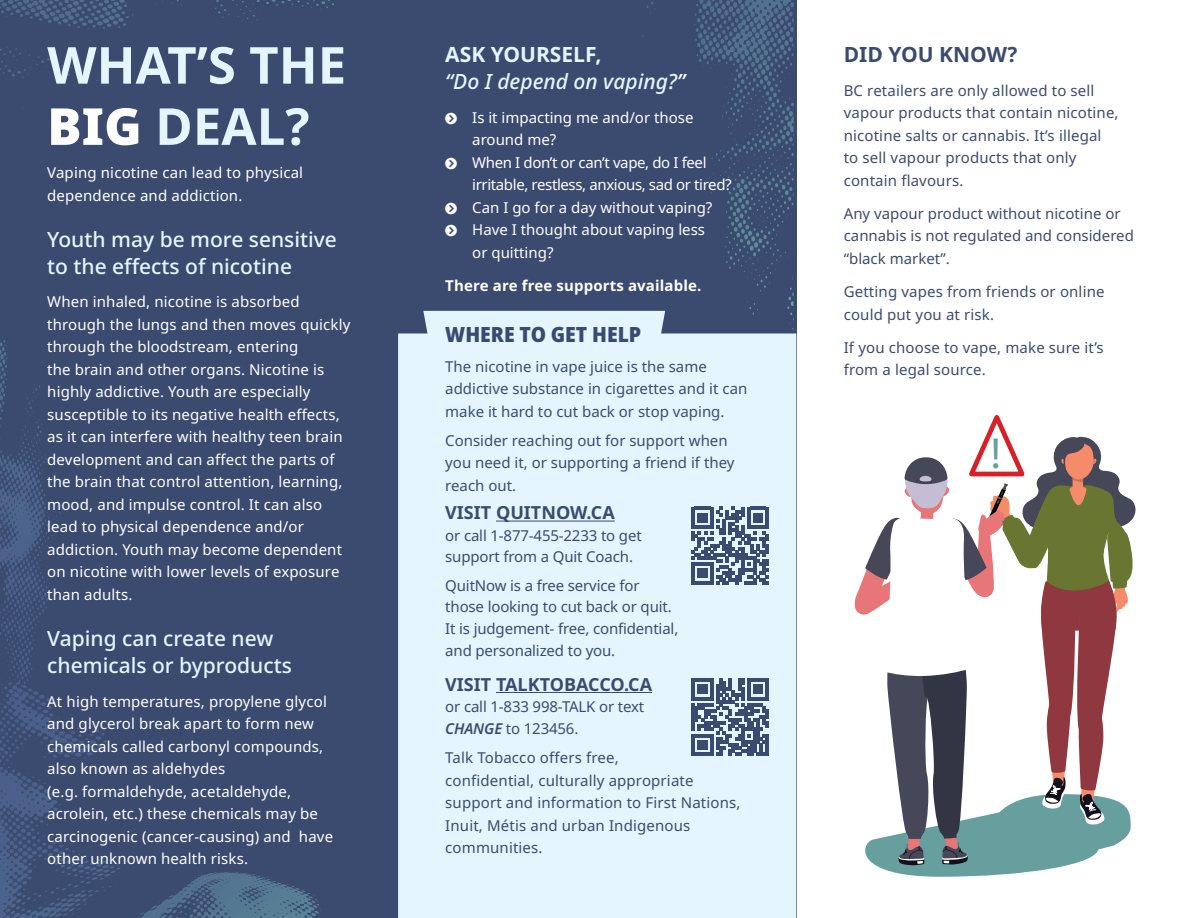
<style>
.page{position:relative;width:1188px;height:918px;background:#fff}
.page>*{position:absolute;margin:0;border:0;box-sizing:border-box;transform-origin:0 0}
.t1{font:700 51px/61.2px "Noto Sans";color:#e4f5fd}
.t2{font:43.65px "Myriad Pro";color:#679e9e}
.t3{font:500 21px/27px "Noto Sans";color:#e4f5fd}
.t4{font:italic 500 21px/27px "Noto Sans";color:#e4f5fd}
.t5{font:900 semi-condensed 21px "Noto Sans";color:#3b4b70}
.t6{font:700 21px "Noto Sans";color:#3b4b70}
.t7{font:700 18px "Noto Sans";color:#3b4b70}
.t8{font:15px/22.5px "Noto Sans";letter-spacing:.01em;color:#fff}
.t9{font:15px/22.5px "Noto Sans";color:#3b4b70}
.t10{font:700 15px "Noto Sans";letter-spacing:.01em;color:#fff}
.s1{font-weight:900;color:#fff}
.s2{font-weight:700;font-style:normal}
.s3{color:#fff}
.s4{font-weight:600;font-style:italic}
</style>
<div class="page">
<div style="left:0;top:0;width:794px;height:918px;background:#3b4a6f"></div>
<svg style="left:0;top:0;width:330px;height:7px"></svg>
<svg style="left:1px;top:682px;width:38px;height:43px"></svg>
<svg style="left:744px;top:0;width:47px;height:29px"></svg>
<svg style="left:0;top:244px;width:43px;height:128px"></svg>
<svg style="left:854px;top:415px;width:282px;height:462px"></svg>
<div style="left:398px;top:311px;width:398px;height:607px;background:#e4f5fd"></div>
<div style="left:679px;top:502px;width:102px;height:102px;background:#e4f5fd"></div>
<svg style="left:692px;top:507px;width:77px;height:77px"></svg>
<div style="left:689px;top:666px;width:93px;height:94px;background:#e4f5fd"></div>
<svg style="left:692px;top:678px;width:77px;height:78px"></svg>
<hr style="left:496px;top:521px;width:119px;height:1px;background:#3b4b70">
<hr style="left:496px;top:692px;width:156px;height:1px;background:#3b4b70">
<h1 class="t1" style="left:47px;top:36px;width:301px">WHAT’S THE<br><span class="s1">BIG</span> DEAL?</h1>
<p class="t8" style="left:47px;top:162px;width:257px">Vaping nicotine can lead to physical dependence and addiction.</p>
<h3 class="t3" style="left:47px;top:226px;width:291px">Youth may be more sensitive to the effects of nicotine</h3>
<p class="t8" style="left:47px;top:291px;width:305px">When inhaled, nicotine is absorbed through the lungs and then moves quickly through the bloodstream, entering<br>the brain and other organs. Nicotine is highly addictive. Youth are especially susceptible to its negative health effects, as it can interfere with healthy teen brain development and can affect the parts of the brain that control attention, learning, mood, and impulse control. It can also lead to physical dependence and/or addiction. Youth may become dependent on nicotine with lower levels of exposure than adults.</p>
<h3 class="t3" style="left:47px;top:626px;width:246px">Vaping can create new chemicals or byproducts</h3>
<p class="t8" style="left:47px;top:690px;width:287px">At high temperatures, propylene glycol and glycerol break apart to form new chemicals called carbonyl compounds, also known as aldehydes<br>(e.g. formaldehyde, acetaldehyde, acrolein, etc.) these chemicals may be carcinogenic (cancer-causing) and have other unknown health risks.</p>
<h3 class="t4" style="left:445px;top:42px;width:241px"><span class="s2">ASK YOURSELF,<br></span>“Do I depend on vaping?<span class="s3">”</span></h3>
<p class="t8" style="left:472px;top:106px;width:261px">Is it impacting me and/or those around me?<br>When I don’t or can’t vape, do I feel irritable, restless, anxious, sad or tired?<br>Can I go for a day without vaping?<br>Have I thought about vaping less<br>or quitting?</p>
<p class="t10" style="left:445px;top:275px;width:258px">There are free supports available.</p>
<h3 class="t5" style="left:445px;top:319px;width:197px">WHERE TO GET HELP</h3>
<p class="t9" style="left:445px;top:355px;width:304px">The nicotine in vape juice is the same addictive substance in cigarettes and it can make it hard to cut back or stop vaping.</p>
<p class="t9" style="left:445px;top:430px;width:291px">Consider reaching out for support when you need it, or supporting a friend if they reach out.</p>
<p class="t7" style="left:445px;top:500px;width:171px">VISIT QUITNOW.CA</p>
<p class="t9" style="left:445px;top:525px;width:198px;line-height:21.6px">or call 1-877-455-2233 to get support from a Quit Coach.</p>
<p class="t9" style="left:445px;top:575px;width:235px;line-height:21.6px">QuitNow is a free service for those looking to cut back or quit.<br>It is judgement- free, confidential, and personalized to you.</p>
<p class="t7" style="left:445px;top:671px;width:208px">VISIT TALKTOBACCO.CA</p>
<p class="t9" style="left:445px;top:696px;width:201px;line-height:21.6px">or call 1-833 998-TALK or text<br><span class="s4">CHANGE</span> to 123456.</p>
<p class="t9" style="left:445px;top:747px;width:297px">Talk Tobacco offers free,<br>confidential, culturally appropriate support and information to First Nations,<br>Inuit, Métis and urban Indigenous communities.</p>
<h3 class="t6" style="left:844px;top:40px;width:175px">DID YOU KNOW?</h3>
<p class="t9" style="left:844px;top:79px;width:276px">BC retailers are only allowed to sell vapour products that contain nicotine, nicotine salts or cannabis. It’s illegal to sell vapour products that only contain flavours.</p>
<p class="t9" style="left:844px;top:203px;width:292px">Any vapour product without nicotine or cannabis is not regulated and considered “black market”.</p>
<p class="t9" style="left:844px;top:281px;width:262px">Getting vapes from friends or online could put you at risk.</p>
<p class="t9" style="left:844px;top:337px;width:262px">If you choose to vape, make sure it’s from a legal source.</p>
<h2 class="t2" style="left:991px;top:426px;width:12px">!</h2>
</div>
